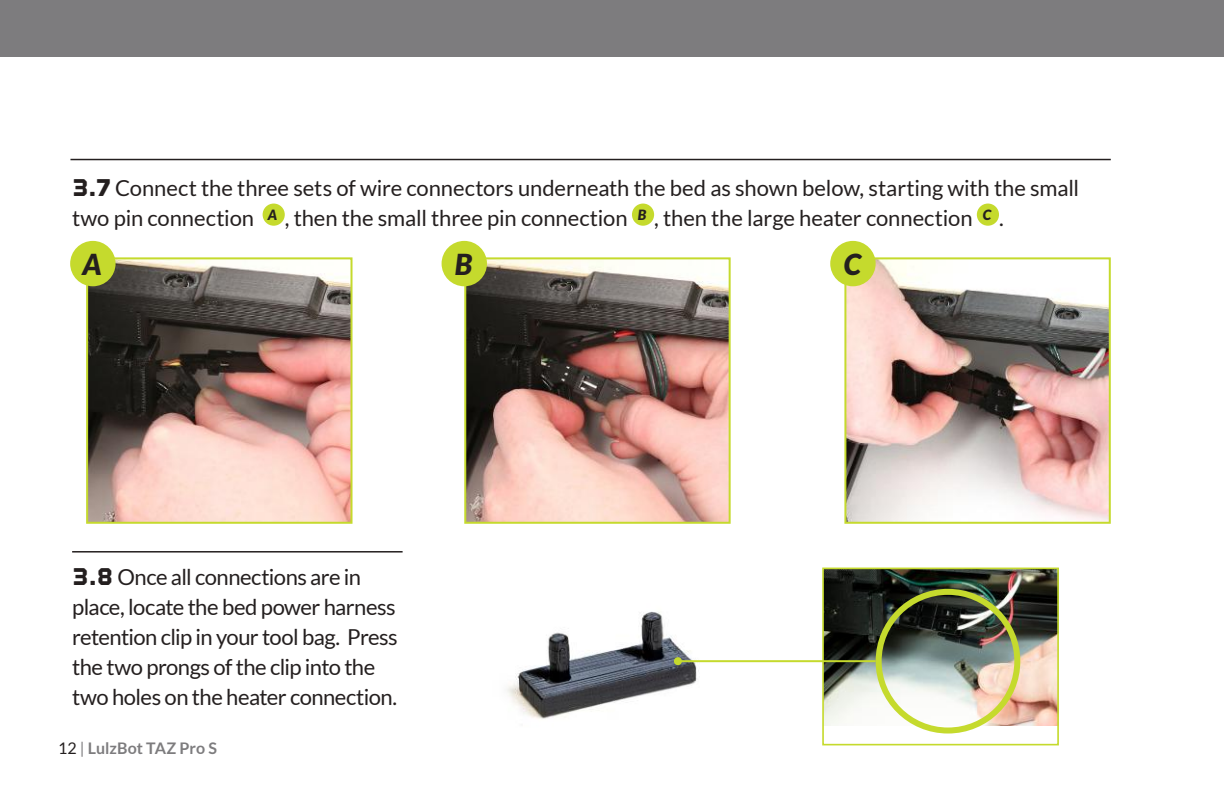
<style>
.page{position:relative;width:1224px;height:792px;background:#fff}
.page>*{position:absolute;margin:0;border:0;box-sizing:border-box;transform-origin:0 0}
.t1{font:italic 900 29px "Lato";color:#241f1f}
.t2{font:22px/30px "Lato";letter-spacing:-.015em;color:#241f1f}
.t3{font:700 16px "Lato";letter-spacing:.005em;color:#7d7c7e}
.s1{font-family:"Outage Cut";font-size:24px}
.s2{font-weight:400;color:#241f1f}
.s3{font-weight:400}
</style>
<div class="page">
<img style="left:89px;top:260px;width:261px;height:261px">
<div style="left:86px;top:257px;width:267px;height:267px;border:2px solid #c5da2d"></div>
<img style="left:467px;top:260px;width:261px;height:261px">
<div style="left:464px;top:257px;width:267px;height:267px;border:2px solid #c5da2d"></div>
<div style="left:263px;top:204px;width:22px;height:22px;background:#c5da2d;border-radius:50%"></div>
<div style="left:632px;top:204px;width:22px;height:22px;background:#c5da2d;border-radius:50%"></div>
<div style="left:977px;top:204px;width:22px;height:22px;background:#c5da2d;border-radius:50%"></div>
<hr style="left:70px;top:159px;width:1041px;height:1px;background:#241f1f">
<div style="left:0;top:0;width:1224px;height:57px;background:#7d7c7e"></div>
<hr style="left:72px;top:551px;width:331px;height:2px;background:#241f1f">
<div style="left:70px;top:241px;width:46px;height:45px;background:#c5da2d;border-radius:50%"></div>
<div style="left:442px;top:241px;width:45px;height:45px;background:#c5da2d;border-radius:50%"></div>
<img style="left:507px;top:611px;width:217px;height:108px">
<img style="left:825px;top:571px;width:231px;height:154px">
<div style="left:822px;top:568px;width:237px;height:177px;border:2px solid #c5da2d"></div>
<img style="left:847px;top:260px;width:261px;height:261px">
<div style="left:844px;top:257px;width:267px;height:267px;border:2px solid #c5da2d"></div>
<div style="left:830px;top:241px;width:46px;height:45px;background:#c5da2d;border-radius:50%"></div>
<div style="left:876px;top:589px;width:144px;height:145px;border:6px solid #c5da2d;border-radius:50%"></div>
<hr style="left:678px;top:660px;width:198px;height:2px;background:#c5da2d">
<div style="left:674px;top:657px;width:8px;height:8px;background:#c5da2d;border-radius:50%"></div>
<p class="t2" style="left:72px;top:173px;width:1009px"><span class="s1">3.7</span> Connect the three sets of wire connectors underneath the bed as shown below, starting with the small two pin connection <sup>A</sup> , then the small three pin connection <sup>B</sup> , then the large heater connection <sup>C</sup> .</p>
<h1 class="t1" style="left:83px;top:248px;width:21px">A</h1>
<h1 class="t1" style="left:455px;top:248px;width:19px">B</h1>
<h1 class="t1" style="left:844px;top:248px;width:19px">C</h1>
<p class="t2" style="left:72px;top:562px;width:327px"><span class="s1">3.8</span> Once all connections are in place, locate the bed power harness retention clip in your tool bag. Press the two prongs of the clip into the two holes on the heater connection.</p>
<p class="t3" style="left:58px;top:739px;width:160px"><span class="s2">12</span> <span class="s3">|</span> LulzBot TAZ Pro S</p>
</div>
